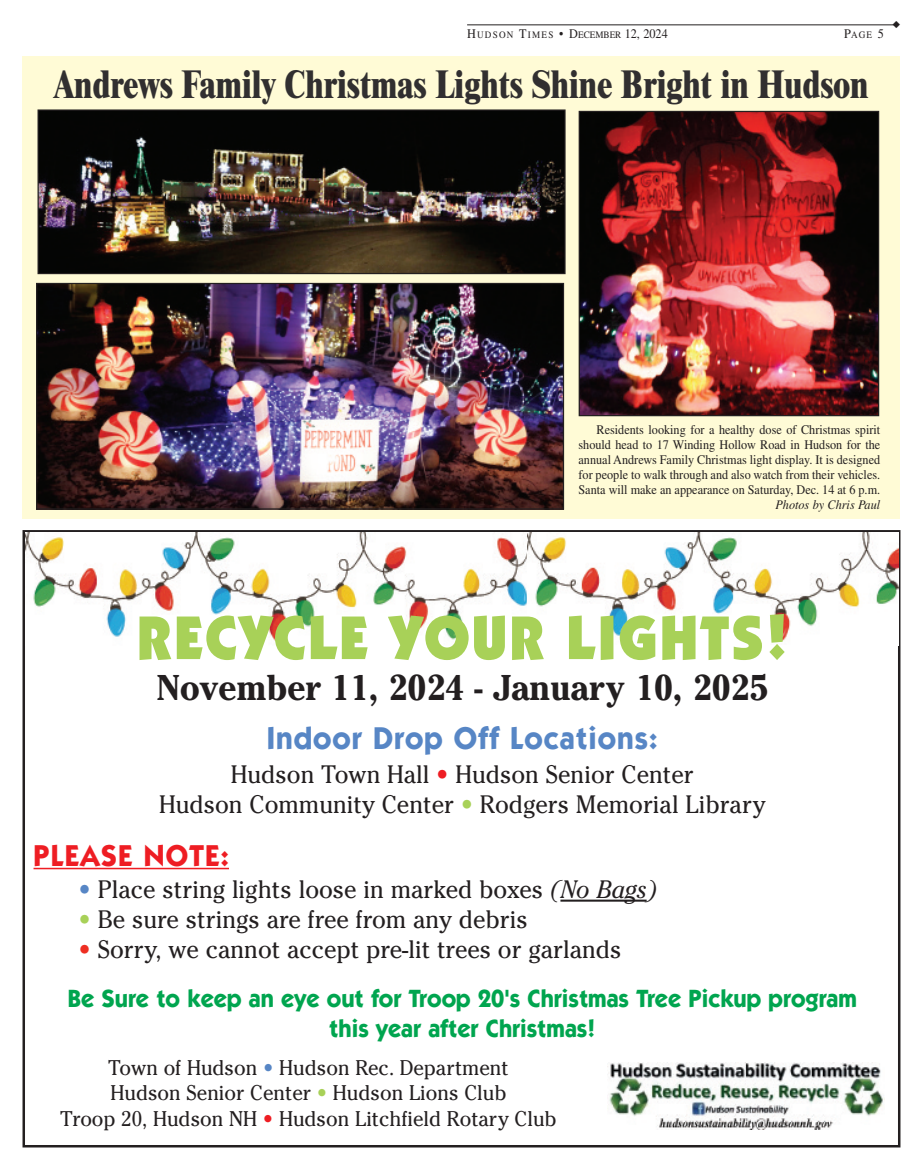
<style>
.page{position:relative;width:923px;height:1170px;background:#fff}
.page>*{position:absolute;margin:0;border:0;box-sizing:border-box;transform-origin:0 0}
.t1{font:900 62px "Itc Kabel";letter-spacing:.03em;color:#a8d158;scale:.95 1}
.t2{font:800 38.75px "Times";color:#312f30;scale:.8 1}
.t3{font:700 35.62px "Cheltenham";color:#231f20;scale:.95 1}
.t4{font:700 31.62px "Itc Kabel";letter-spacing:.035em;color:#5786c5;scale:.95 1}
.t5{font:700 30.38px "Itc Kabel";letter-spacing:.045em;color:#ee1d23;scale:.95 1}
.t6{font:25.12px/30.1px "Cheltenham";color:#231f20;text-align:center;scale:.95 1}
.t7{font:700 25.12px/30.1px "Itc Kabel";color:#00a54f;text-align:center;scale:.95 1}
.t8{font:21.12px/25.4px "Cheltenham";color:#231f20;text-align:center;scale:.95 1}
.t9{font:13.12px/15px "Times";color:#231f20;text-align:justify;scale:.93 1}
.t10{font:italic 13.12px "Times";color:#231f20;scale:.93 1}
.t11{font:9.88px "Times";letter-spacing:.135em;color:#231f20;scale:.93 1}
.s1{font-size:13.12px}
.s2{color:#ee1d23}
.s3{color:#a8d158}
.s4{color:#5786c5}
.s5{font-style:italic}
.s6{color:#ee2e22}
</style>
<div class="page">
<hr style="left:467px;top:25px;width:429px;height:1px;background:#231f20">
<div style="left:22px;top:56px;width:878px;height:456px;background:#fffbd6"></div>
<div style="left:22px;top:77px;width:878px;height:442px;background:#fffbd6"></div>
<img style="left:580px;top:113px;width:297px;height:301px">
<div style="left:578px;top:111px;width:301px;height:305px;border:1px solid #231f20"></div>
<img style="left:40px;top:111px;width:523px;height:161px">
<div style="left:38px;top:109px;width:527px;height:165px;border:1px solid #231f20"></div>
<img style="left:38px;top:285px;width:524px;height:223px">
<div style="left:36px;top:283px;width:528px;height:227px;border:1px solid #231f20"></div>
<img style="left:25px;top:532px;width:502px;height:110px">
<img style="left:527px;top:532px;width:371px;height:109px">
<img style="left:607px;top:1063px;width:277px;height:66px">
<hr style="left:34px;top:868px;width:195px;height:1px;background:#ee1d23">
<hr style="left:560px;top:900px;width:86px;height:2px;background:#231f20">
<p class="t11" style="left:467px;top:32px;width:217px"><span class="s1">H</span>UDSON <span class="s1">T</span>IMES <span class="s1">• D</span>ECEMBER <span class="s1">12, 2024</span></p>
<p class="t11" style="left:844px;top:32px;width:44px"><span class="s1">P</span>AGE <span class="s1">5</span></p>
<h2 class="t2" style="left:55px;top:70px;width:1018px">Andrews Family Christmas Lights Shine Bright in Hudson</h2>
<p class="t9" style="left:578px;top:424px;width:326px;text-indent:18px">Residents looking for a healthy dose of Christmas spirit should head to 17 Winding Hollow Road in Hudson for the annual Andrews Family Christmas light display. It is designed for people to walk through and also watch from their vehicles.<br>Santa will make an appearance on Saturday, Dec. 14 at 6 p.m.</p>
<p class="t10" style="left:775px;top:501px;width:114px">Photos by Chris Paul</p>
<h1 class="t1" style="left:136px;top:615px;width:687px">RECYCLE YOUR LIGHTS!</h1>
<h3 class="t3" style="left:156px;top:675px;width:645px">November 11, 2024 - January 10, 2025</h3>
<h3 class="t4" style="left:267px;top:727px;width:413px">Indoor Drop Off Locations:</h3>
<h3 class="t6" style="left:159px;top:759px;width:640px">Hudson Town Hall <span class="s2">•</span> Hudson Senior Center<br>Hudson Community Center <span class="s3">•</span> Rodgers Memorial Library</h3>
<h3 class="t5" style="left:34px;top:844px;width:207px">PLEASE NOTE:</h3>
<h3 class="t6" style="left:79px;top:874px;width:610px"><span class="s4">•</span> Place string lights loose in marked boxes <span class="s5">(No Bags)</span></h3>
<h3 class="t6" style="left:79px;top:904px;width:474px"><span class="s3">•</span> Be sure strings are free from any debris</h3>
<h3 class="t6" style="left:79px;top:935px;width:573px"><span class="s6">•</span> Sorry, we cannot accept pre-lit trees or garlands</h3>
<h3 class="t7" style="left:68px;top:986px;width:832px">Be Sure to keep an eye out for Troop 20's Christmas Tree Pickup program this year after Christmas!</h3>
<h3 class="t8" style="left:60px;top:1055px;width:524px">Town of Hudson <span class="s4">•</span> Hudson Rec. Department<br>Hudson Senior Center <span class="s3">•</span> Hudson Lions Club<br>Troop 20, Hudson NH <span class="s2">•</span> Hudson Litchfield Rotary Club</h3>
</div>
